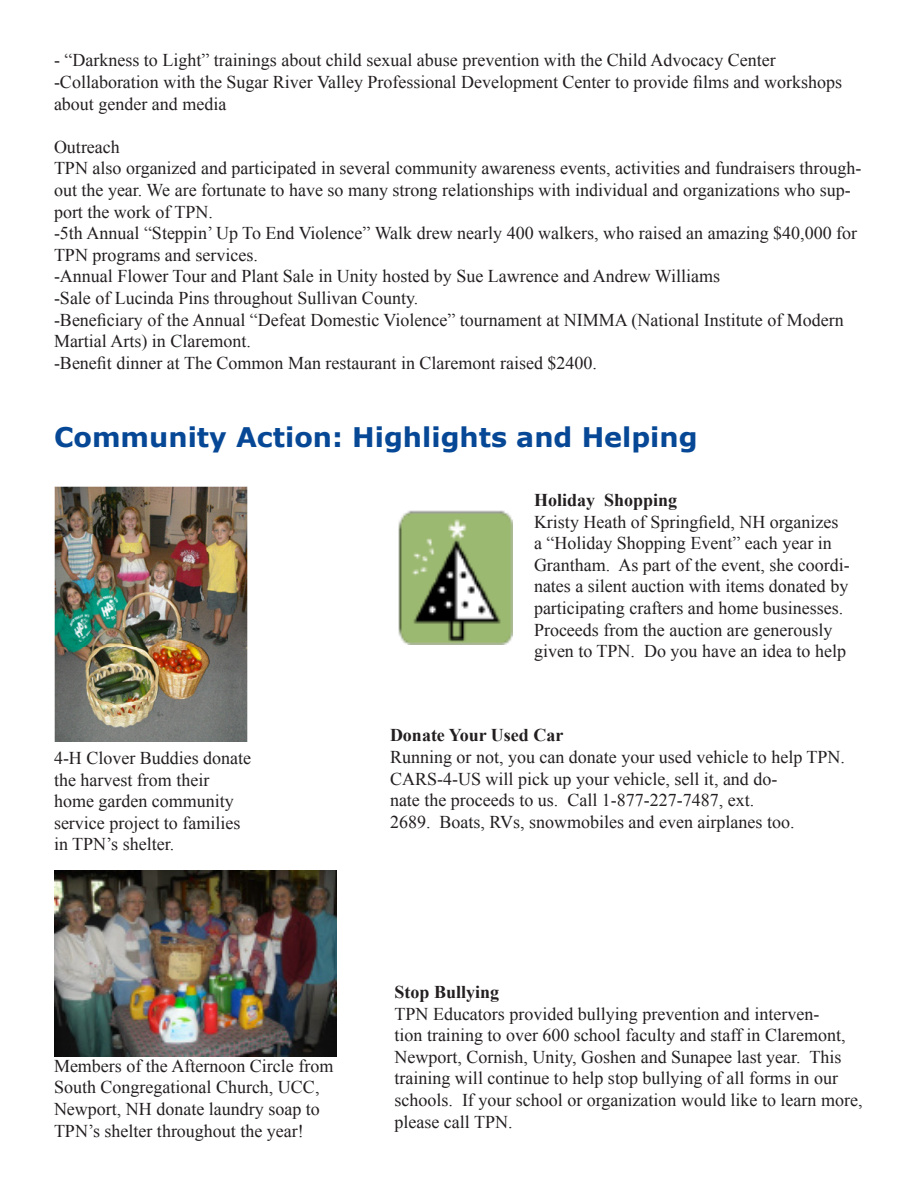
<style>
.page{position:relative;width:918px;height:1188px;background:#fff}
.page>*{position:absolute;margin:0;border:0;box-sizing:border-box;transform-origin:0 0}
.t1{font:700 27px "Verdana";color:#074896}
.t2{font:18px/21.6px "Times New Roman";color:#231f20}
.t3{font:700 18px "Times New Roman";color:#231f20}
</style>
<div class="page">
<img style="left:55px;top:487px;width:192px;height:255px">
<img style="left:54px;top:871px;width:283px;height:186px">
<img style="left:398px;top:510px;width:115px;height:135px">
<p class="t2" style="left:54px;top:49px;width:723px">- “Darkness to Light” trainings about child sexual abuse prevention with the Child Advocacy Center</p>
<p class="t2" style="left:54px;top:71px;width:790px">-Collaboration with the Sugar River Valley Professional Development Center to provide films and workshops about gender and media</p>
<p class="t2" style="left:54px;top:136px;width:67px">Outreach</p>
<p class="t2" style="left:54px;top:157px;width:809px">TPN also organized and participated in several community awareness events, activities and fundraisers through&shy;out the year. We are fortunate to have so many strong relationships with individual and organizations who sup&shy;port the work of TPN.</p>
<p class="t2" style="left:54px;top:222px;width:805px">-5th Annual “Steppin’ Up To End Violence” Walk drew nearly 400 walkers, who raised an amazing $40,000 for<br>TPN programs and services.</p>
<p class="t2" style="left:54px;top:265px;width:668px">-Annual Flower Tour and Plant Sale in Unity hosted by Sue Lawrence and Andrew Williams</p>
<p class="t2" style="left:54px;top:287px;width:366px">-Sale of Lucinda Pins throughout Sullivan County.</p>
<p class="t2" style="left:54px;top:309px;width:791px">-Beneficiary of the Annual “Defeat Domestic Violence” tournament at NIMMA (National Institute of Modern<br>Martial Arts) in Claremont.</p>
<p class="t2" style="left:54px;top:352px;width:545px">-Benefit dinner at The Common Man restaurant in Claremont raised $2400.</p>
<p class="t1" style="left:54px;top:420px;width:645px">Community Action: Highlights and Helping</p>
<p class="t2" style="left:54px;top:747px;width:199px">4-H Clover Buddies donate the harvest from their home garden community service project to families in TPN’s shelter.</p>
<p class="t2" style="left:54px;top:1055px;width:281px">Members of the Afternoon Circle from South Congregational Church, UCC, Newport, NH donate laundry soap to TPN’s shelter throughout the year!</p>
<p class="t3" style="left:534px;top:488px;width:145px">Holiday Shopping</p>
<p class="t2" style="left:534px;top:510px;width:317px">Kristy Heath of Springfield, NH organizes a “Holiday Shopping Event” each year in Grantham. As part of the event, she coordi&shy;nates a silent auction with items donated by participating crafters and home businesses.<br>Proceeds from the auction are generously given to TPN. Do you have an idea to help</p>
<p class="t3" style="left:390px;top:723px;width:175px">Donate Your Used Car</p>
<p class="t2" style="left:390px;top:746px;width:457px">Running or not, you can donate your used vehicle to help TPN.</p>
<p class="t2" style="left:390px;top:768px;width:406px">CARS-4-US will pick up your vehicle, sell it, and do&shy;nate the proceeds to us. Call 1-877-227-7487, ext.<br>2689. Boats, RVs, snowmobiles and even airplanes too.</p>
<p class="t3" style="left:394px;top:980px;width:106px">Stop Bullying</p>
<p class="t2" style="left:394px;top:1002px;width:470px">TPN Educators provided bullying prevention and interven-<br>tion training to over 600 school faculty and staff in Claremont, Newport, Cornish, Unity, Goshen and Sunapee last year. This training will continue to help stop bullying of all forms in our schools. If your school or organization would like to learn more, please call TPN.</p>
</div>
